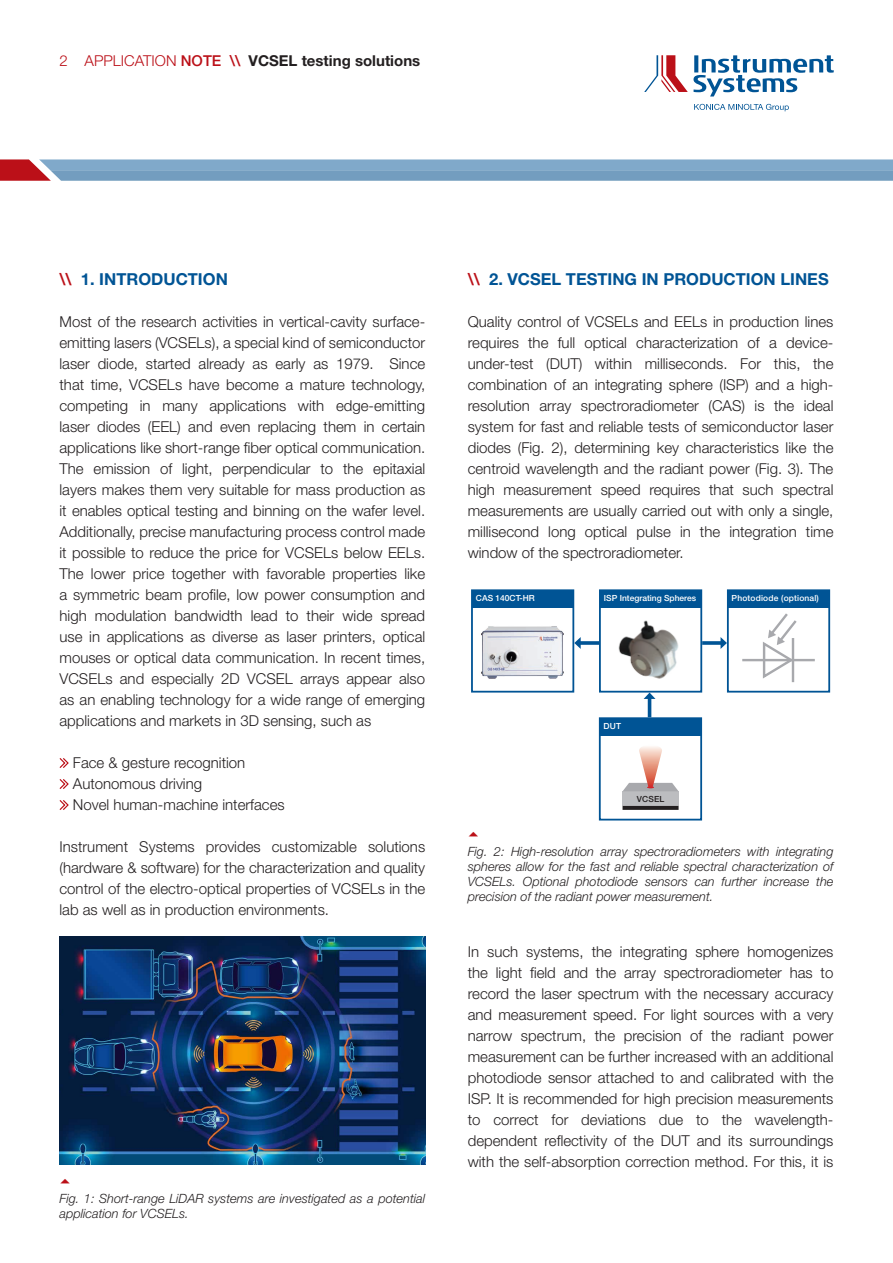
<style>
.page{position:relative;width:893px;height:1263px;background:#fff}
.page>*{position:absolute;margin:0;border:0;box-sizing:border-box;transform-origin:0 0}
.t1{font:700 16.5px "Helvetica Neue LT Std";color:#005495}
.t2{font:300 15px/21px "Helvetica Neue LT Std";color:#231f20;text-align:justify}
.t3{font:700 15px "Helvetica Neue LT Std";color:#231f20}
.t4{font:italic 300 12.75px/15px "Helvetica Neue LT Std";color:#231f20}
.t5{font:500 8.4px "Helvetica Neue LT Std";color:#fff}
.t6{font:500 8.4px "Helvetica Neue LT Std";letter-spacing:.02em;color:#fff}
.t7{font:500 8.4px "Helvetica Neue LT Std";letter-spacing:.02em;color:#231f20}
.s1{font-weight:300;color:#bb1018}
.s2{font-weight:500;color:#bb1018}
.s3{color:#bb1018}
</style>
<div class="page">
<svg style="left:59px;top:758px;width:10px;height:10px"></svg>
<svg style="left:59px;top:779px;width:10px;height:10px"></svg>
<svg style="left:59px;top:800px;width:10px;height:10px"></svg>
<svg style="left:702px;top:641px;width:18px;height:4px"></svg>
<svg style="left:720px;top:637px;width:7px;height:12px"></svg>
<div style="left:471px;top:589px;width:103px;height:103px;border:2px solid #005495"></div>
<div style="left:472px;top:591px;width:101px;height:16px;background:#005495"></div>
<img style="left:481px;top:626px;width:83px;height:53px">
<div style="left:727px;top:589px;width:103px;height:103px;border:2px solid #005495"></div>
<div style="left:728px;top:591px;width:101px;height:16px;background:#005495"></div>
<div style="left:599px;top:589px;width:103px;height:103px;border:2px solid #005495"></div>
<div style="left:600px;top:591px;width:101px;height:16px;background:#005495"></div>
<img style="left:618px;top:620px;width:61px;height:59px">
<svg style="left:581px;top:641px;width:18px;height:4px"></svg>
<svg style="left:574px;top:637px;width:7px;height:12px"></svg>
<hr style="left:648px;top:696px;width:3px;height:21px;background:#005495">
<svg style="left:644px;top:692px;width:11px;height:7px"></svg>
<div style="left:599px;top:717px;width:103px;height:103px;border:2px solid #005495"></div>
<div style="left:622px;top:791px;width:57px;height:15px;background:#bcbdc0"></div>
<svg style="left:622px;top:806px;width:57px;height:4px"></svg>
<svg style="left:623px;top:746px;width:55px;height:45px"></svg>
<div style="left:600px;top:719px;width:101px;height:16px;background:#005495"></div>
<hr style="left:743px;top:659px;width:71px;height:2px;background:#a8a9ad">
<svg style="left:762px;top:613px;width:36px;height:68px"></svg>
<svg style="left:644px;top:55px;width:190px;height:42px"></svg>
<svg style="left:694px;top:104px;width:95px;height:7px"></svg>
<svg style="left:0;top:159px;width:893px;height:22px;background:#83a1bf"></svg>
<img style="left:60px;top:936px;width:365px;height:229px">
<p class="t3" style="left:60px;top:51px;width:362px"><span class="s1">2 APPLICATION</span> <span class="s2">NOTE \\</span> VCSEL testing solutions</p>
<p class="t1" style="left:60px;top:269px;width:170px"><span class="s3">\\</span> 1. INTRODUCTION</p>
<p class="t2" style="left:60px;top:311px;width:367px">Most of the research activities in vertical-cavity surface&shy;emitting lasers (VCSELs), a special kind of semiconductor laser diode, started already as early as 1979. Since that time, VCSELs have become a mature technology, competing in many applications with edge-emitting laser diodes (EEL) and even replacing them in certain applications like short-range fiber optical communication.<br>The emission of light, perpendicular to the epitaxial layers makes them very suitable for mass production as it enables optical testing and binning on the wafer level.<br>Additionally, precise manufacturing process control made it possible to reduce the price for VCSELs below EELs.<br>The lower price together with favorable properties like a symmetric beam profile, low power consumption and high modulation bandwidth lead to their wide spread use in applications as diverse as laser printers, optical mouses or optical data communication. In recent times, VCSELs and especially 2D VCSEL arrays appear also as an enabling technology for a wide range of emerging applications and markets in 3D sensing, such as</p>
<p class="t2" style="left:73px;top:752px;width:174px">Face &amp; gesture recognition</p>
<p class="t2" style="left:73px;top:773px;width:131px">Autonomous driving</p>
<p class="t2" style="left:73px;top:794px;width:213px">Novel human-machine interfaces</p>
<p class="t2" style="left:60px;top:836px;width:367px">Instrument Systems provides customizable solutions (hardware &amp; software) for the characterization and quality control of the electro-optical properties of VCSELs in the lab as well as in production environments.</p>
<p class="t4" style="left:60px;top:1190px;width:367px">Fig. 1: Short-range LiDAR systems are investigated as a potential application for VCSELs.</p>
<p class="t1" style="left:468px;top:269px;width:362px"><span class="s3">\\</span> 2. VCSEL TESTING IN PRODUCTION LINES</p>
<p class="t2" style="left:468px;top:311px;width:367px">Quality control of VCSELs and EELs in production lines requires the full optical characterization of a device&shy;under-test (DUT) within milliseconds. For this, the combination of an integrating sphere (ISP) and a high&shy;resolution array spectroradiometer (CAS) is the ideal system for fast and reliable tests of semiconductor laser diodes (Fig. 2), determining key characteristics like the centroid wavelength and the radiant power (Fig. 3). The high measurement speed requires that such spectral measurements are usually carried out with only a single, millisecond long optical pulse in the integration time window of the spectroradiometer.</p>
<p class="t5" style="left:476px;top:593px;width:60px">CAS 140CT-HR</p>
<p class="t5" style="left:604px;top:593px;width:94px">ISP Integrating Spheres</p>
<p class="t6" style="left:732px;top:593px;width:89px">Photodiode (optional)</p>
<p class="t5" style="left:604px;top:721px;width:19px">DUT</p>
<p class="t7" style="left:637px;top:794px;width:29px">VCSEL</p>
<p class="t4" style="left:468px;top:844px;width:367px;text-align:justify">Fig. 2: High-resolution array spectroradiometers with integrating spheres allow for the fast and reliable spectral characterization of VCSELs. Optional photodiode sensors can further increase the precision of the radiant power measurement.</p>
<p class="t2" style="left:468px;top:941px;width:367px">In such systems, the integrating sphere homogenizes the light field and the array spectroradiometer has to record the laser spectrum with the necessary accuracy and measurement speed. For light sources with a very narrow spectrum, the precision of the radiant power measurement can be further increased with an additional photodiode sensor attached to and calibrated with the ISP. It is recommended for high precision measurements to correct for deviations due to the wavelength&shy;dependent reflectivity of the DUT and its surroundings with the self-absorption correction method. For this, it is</p>
</div>
